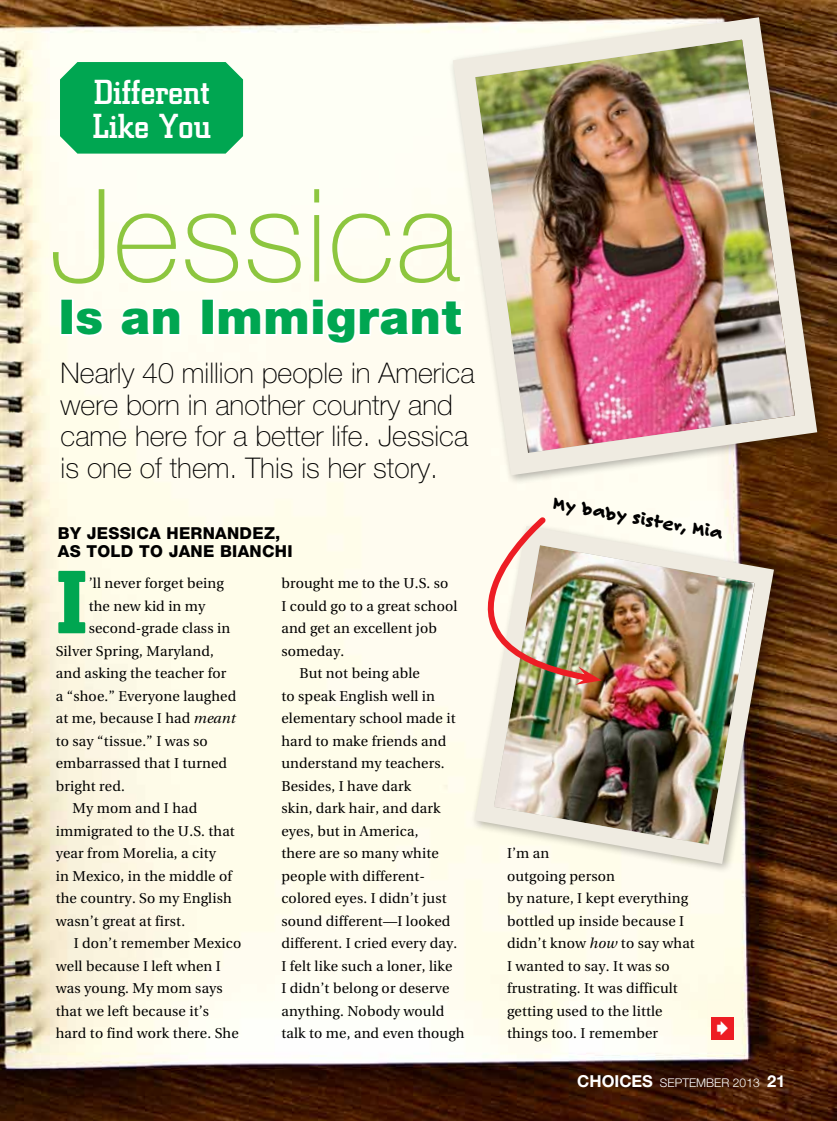
<style>
.page{position:relative;width:837px;height:1121px;background:#fff}
.page>*{position:absolute;margin:0;border:0;box-sizing:border-box;transform-origin:0 0}
.t1{font:100 129.15px "Helvetica Neue";letter-spacing:.005em;color:#8dc63f}
.t2{font:800 90.9px "Officina San ITC";color:#00a651}
.t3{font:900 48px "Helvetica Neue";letter-spacing:.015em;color:#00a651}
.t4{font:500 34.35px/33.8px "City";color:#fff}
.t5{font:100 28.5px/31.5px "Helvetica Neue";color:#000}
.t6{font:800 19.5px "Felt Tip Roman";color:#000}
.t7{font:800 16.5px/18px "Helvetica Neue";letter-spacing:.015em;color:#000}
.t8{font:14.25px/22.5px "Utopia";letter-spacing:.01em;color:#000}
.t9{font:300 12px "Helvetica Neue";letter-spacing:.005em;color:#fff}
.s1{font-style:italic}
.s2{font-weight:700;font-size:16.5px}
</style>
<div class="page">
<img style="left:0;top:0;width:837px;height:1120px">
<div style="left:60px;top:62px;width:183px;height:92px;background:#00a651"></div>
<img style="left:442px;top:6px;width:386px;height:480px">
<img style="left:465px;top:516px;width:319px;height:357px">
<div style="left:60px;top:298px;width:14px;height:38px;border:4px solid #fff"></div>
<svg style="left:73px;top:305px;width:32px;height:33px"></svg>
<svg style="left:118px;top:305px;width:65px;height:33px"></svg>
<div style="left:201px;top:298px;width:14px;height:38px;border:4px solid #fff"></div>
<svg style="left:215px;top:297px;width:249px;height:50px"></svg>
<div style="left:711px;top:1017px;width:23px;height:23px;background:#ed1d24"></div>
<img style="left:400px;top:514px;width:202px;height:171px">
<h3 class="t4" style="left:93px;top:76px;width:120px">Different<br>Like You</h3>
<h1 class="t1" style="left:50px;top:162px;width:411px">Jessica</h1>
<h3 class="t3" style="left:59px;top:289px;width:404px">Is an Immigrant</h3>
<h3 class="t5" style="left:61px;top:357px;width:416px">Nearly 40 million people in America were born in another country and came here for a better life. Jessica is one of them. This is her story.</h3>
<p class="t7" style="left:58px;top:524px;width:236px">BY JESSICA HERNANDEZ,<br>AS TOLD TO JANE BIANCHI</p>
<h2 class="t2" style="left:56px;top:545px;width:34px">I</h2>
<p class="t8" style="left:89px;top:572px;width:137px">’ll never forget being</p>
<p class="t8" style="left:281px;top:572px;width:169px">brought me to the U.S. so</p>
<p class="t8" style="left:281px;top:595px;width:178px">I could go to a great school</p>
<p class="t8" style="left:281px;top:617px;width:157px">and get an excellent job</p>
<p class="t8" style="left:281px;top:640px;width:64px">someday.</p>
<p class="t8" style="left:299px;top:662px;width:122px">But not being able</p>
<p class="t8" style="left:281px;top:685px;width:155px">to speak English well in</p>
<p class="t8" style="left:281px;top:707px;width:176px">elementary school made it</p>
<p class="t8" style="left:281px;top:730px;width:167px">hard to make friends and</p>
<p class="t8" style="left:281px;top:752px;width:165px">understand my teachers.</p>
<p class="t8" style="left:281px;top:775px;width:131px">Besides, I have dark</p>
<p class="t8" style="left:281px;top:797px;width:161px">skin, dark hair, and dark</p>
<p class="t8" style="left:281px;top:820px;width:139px">eyes, but in America,</p>
<p class="t8" style="left:281px;top:842px;width:159px">there are so many white</p>
<p class="t8" style="left:281px;top:865px;width:145px">people with different-</p>
<p class="t8" style="left:281px;top:887px;width:167px">colored eyes. I didn’t just</p>
<p class="t8" style="left:281px;top:910px;width:171px">sound different—I looked</p>
<p class="t8" style="left:281px;top:932px;width:177px">different. I cried every day.</p>
<p class="t8" style="left:281px;top:955px;width:173px">I felt like such a loner, like</p>
<p class="t8" style="left:281px;top:977px;width:170px">I didn’t belong or deserve</p>
<p class="t8" style="left:281px;top:1000px;width:165px">anything. Nobody would</p>
<p class="t8" style="left:281px;top:1022px;width:185px">talk to me, and even though</p>
<p class="t8" style="left:89px;top:595px;width:118px">the new kid in my</p>
<p class="t8" style="left:89px;top:617px;width:143px">second-grade class in</p>
<p class="t8" style="left:56px;top:640px;width:160px">Silver Spring, Maryland,</p>
<p class="t8" style="left:56px;top:662px;width:172px">and asking the teacher for</p>
<p class="t8" style="left:56px;top:685px;width:182px">a “shoe.” Everyone laughed</p>
<p class="t8" style="left:56px;top:707px;width:181px">at me, because I had <span class="s1">meant</span></p>
<p class="t8" style="left:56px;top:730px;width:154px">to say “tissue.” I was so</p>
<p class="t8" style="left:56px;top:752px;width:173px">embarrassed that I turned</p>
<p class="t8" style="left:56px;top:775px;width:71px">bright red.</p>
<p class="t8" style="left:73px;top:797px;width:126px">My mom and I had</p>
<p class="t8" style="left:56px;top:820px;width:181px">immigrated to the U.S. that</p>
<p class="t8" style="left:56px;top:842px;width:162px">year from Morelia, a city</p>
<p class="t8" style="left:56px;top:865px;width:178px">in Mexico, in the middle of</p>
<p class="t8" style="left:56px;top:887px;width:177px">the country. So my English</p>
<p class="t8" style="left:56px;top:910px;width:131px">wasn’t great at first.</p>
<p class="t8" style="left:74px;top:932px;width:169px">I don’t remember Mexico</p>
<p class="t8" style="left:56px;top:955px;width:167px">well because I left when I</p>
<p class="t8" style="left:56px;top:977px;width:169px">was young. My mom says</p>
<p class="t8" style="left:56px;top:1000px;width:155px">that we left because it’s</p>
<p class="t8" style="left:56px;top:1022px;width:184px">hard to find work there. She</p>
<h3 class="t6" style="left:556px;top:490px;width:173px;rotate:10deg">My baby sister, Mia</h3>
<p class="t8" style="left:507px;top:842px;width:189px">I’m an<br>outgoing person<br>by nature, I kept everything bottled up inside because I didn’t know <span class="s1">how</span> to say what<br>I wanted to say. It was so frustrating. It was difficult getting used to the little things too. I remember</p>
<p class="t9" style="left:577px;top:1075px;width:209px"><span class="s2">CHOICES</span> SEPTEMBER 2013 <span class="s2">21</span></p>
</div>
